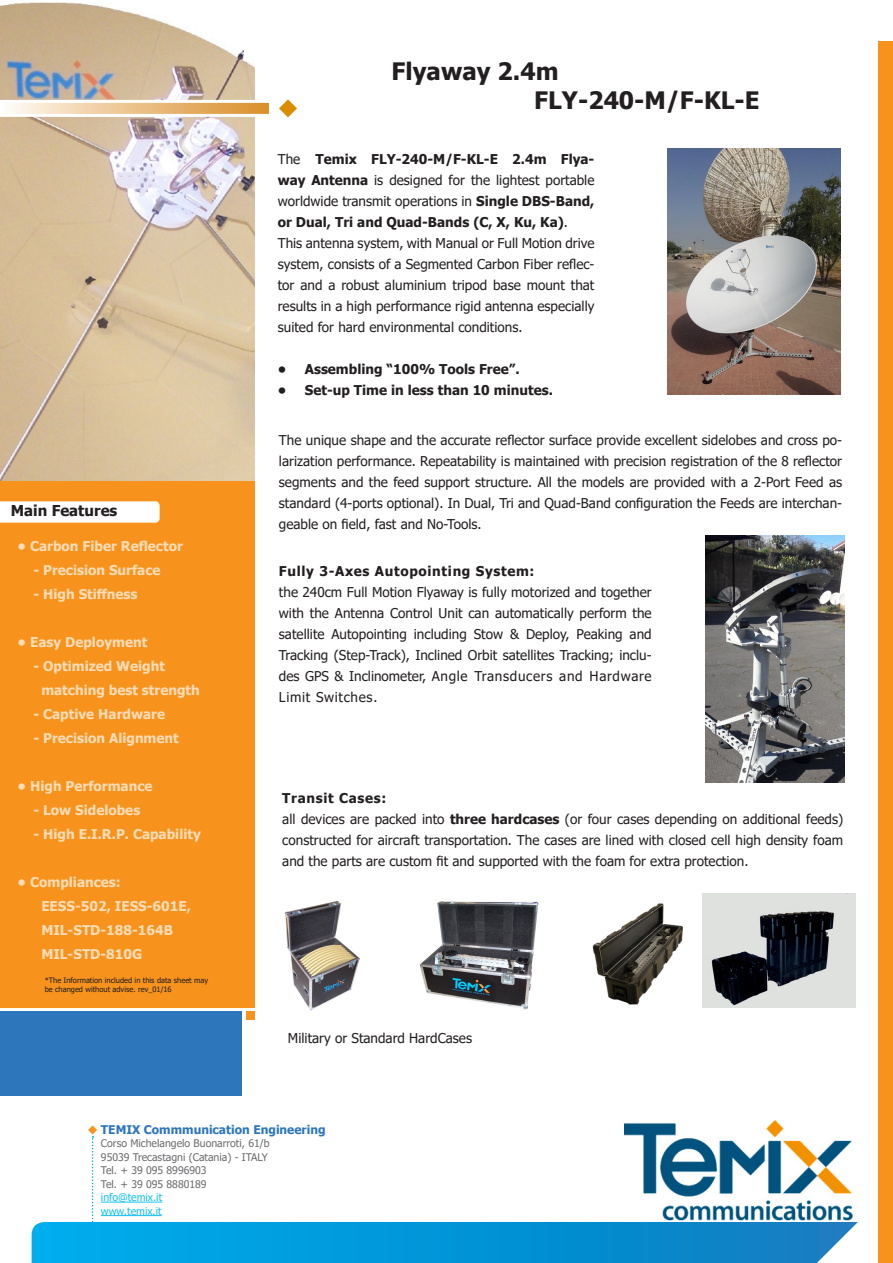
<style>
.page{position:relative;width:893px;height:1263px;background:#fff}
.page>*{position:absolute;margin:0;border:0;box-sizing:border-box;transform-origin:0 0}
.t1{font:700 24px/28.8px "Tahoma";color:#231f20}
.t2{font:700 15px "Tahoma";color:#231f20}
.t3{font:13.5px/21px "Tahoma";color:#231f20;text-align:justify}
.t4{font:700 13.5px/24px "Tahoma";color:#fff}
.t5{font:700 13.5px "Tahoma";color:#231f20}
.t6{font:700 13.5px "Tahoma";letter-spacing:.05em;color:#231f20}
.t7{font:700 12px "Tahoma";color:#2e76bc}
.t8{font:10.5px/13.5px "Tahoma";color:#6c6d70}
.t9{font:10.5px/13.5px "Tahoma";color:#15c0f2}
.t10{font:7.5px/9px "Tahoma";color:#231f20}
.s1{font-weight:700}
</style>
<div class="page">
<div style="left:0;top:479px;width:254px;height:528px;background:#f7931d"></div>
<div style="left:0;top:1011px;width:242px;height:84px;background:#2e76bc"></div>
<svg style="left:32px;top:1125px;width:826px;height:137px"></svg>
<div style="left:878px;top:41px;width:15px;height:1222px;background:#f7931d"></div>
<div style="left:246px;top:1011px;width:8px;height:8px;background:#f7931d"></div>
<svg style="left:279px;top:99px;width:18px;height:18px"></svg>
<hr style="left:1px;top:1262px;width:892px;height:1px;background:#fff">
<svg style="left:0;top:501px;width:160px;height:22px"></svg>
<img style="left:0;top:2px;width:254px;height:479px">
<svg style="left:4px;top:104px;width:264px;height:9px;background:#ebc28c"></svg>
<div style="left:0;top:100px;width:272px;height:17px;border:3px solid #fff"></div>
<img style="left:624px;top:1120px;width:231px;height:102px">
<div style="left:8px;top:505px;width:133px;height:17px;background:#fff;border-radius:4px"></div>
<img style="left:592px;top:903px;width:91px;height:102px">
<img style="left:419px;top:901px;width:120px;height:108px">
<img style="left:285px;top:901px;width:75px;height:110px">
<img style="left:703px;top:894px;width:152px;height:114px">
<img style="left:667px;top:149px;width:174px;height:245px">
<img style="left:705px;top:535px;width:140px;height:247px">
<h1 class="t1" style="left:534px;top:58px;width:227px;text-indent:-143px">Flyaway 2.4m<br>FLY-240-M/F-KL-E</h1>
<p class="t2" style="left:11px;top:500px;width:108px">Main Features</p>
<p class="t4" style="left:18px;top:534px;width:167px">• Carbon Fiber Reflector</p>
<p class="t4" style="left:33px;top:558px;width:129px">- Precision Surface</p>
<p class="t4" style="left:33px;top:582px;width:106px">- High Stiffness</p>
<p class="t4" style="left:18px;top:630px;width:131px">• Easy Deployment</p>
<p class="t4" style="left:41px;top:654px;width:160px;text-indent:-8px">- Optimized Weight matching best strength</p>
<p class="t4" style="left:33px;top:702px;width:133px">- Captive Hardware</p>
<p class="t4" style="left:33px;top:726px;width:147px">- Precision Alignment</p>
<p class="t4" style="left:18px;top:774px;width:136px">• High Performance</p>
<p class="t4" style="left:33px;top:798px;width:108px">- Low Sidelobes</p>
<p class="t4" style="left:33px;top:822px;width:169px">- High E.I.R.P. Capability</p>
<p class="t4" style="left:41px;top:870px;width:151px;text-indent:-24px">• Compliances:<br>EESS-502, IESS-601E,<br>MIL-STD-188-164B<br>MIL-STD-810G</p>
<p class="t10" style="left:45px;top:976px;width:165px">*The Information included in this data sheet may be changed without advise. rev_01/16</p>
<p class="t3" style="left:278px;top:149px;width:318px;text-align:left">The <span class="s1">Temix FLY-240-M/F-KL-E 2.4m Flya&shy;way Antenna</span> is designed for the lightest portable worldwide transmit operations in <span class="s1">Single DBS-Band, or Dual, Tri and Quad-Bands (C, X, Ku, Ka)</span>.<br>This antenna system, with Manual or Full Motion drive system, consists of a Segmented Carbon Fiber reflec&shy;tor and a robust aluminium tripod base mount that results in a high performance rigid antenna especially suited for hard environmental conditions.</p>
<p class="t5" style="left:278px;top:360px;width:243px">• Assembling “100% Tools Free”.</p>
<p class="t5" style="left:278px;top:381px;width:277px">• Set-up Time in less than 10 minutes.</p>
<p class="t3" style="left:279px;top:430px;width:565px">The unique shape and the accurate reflector surface provide excellent sidelobes and cross po&shy;larization performance. Repeatability is maintained with precision registration of the 8 reflector segments and the feed support structure. All the models are provided with a 2-Port Feed as standard (4-ports optional). In Dual, Tri and Quad-Band configuration the Feeds are interchan&shy;geable on field, fast and No-Tools.</p>
<p class="t6" style="left:279px;top:561px;width:257px">Fully 3-Axes Autopointing System:</p>
<p class="t3" style="left:279px;top:582px;width:374px">the 240cm Full Motion Flyaway is fully motorized and together with the Antenna Control Unit can automatically perform the satellite Autopointing including Stow &amp; Deploy, Peaking and Tracking (Step-Track), Inclined Orbit satellites Tracking; inclu&shy;des GPS &amp; Inclinometer, Angle Transducers and Hardware Limit Switches.</p>
<p class="t6" style="left:282px;top:789px;width:106px">Transit Cases:</p>
<p class="t3" style="left:282px;top:810px;width:562px">all devices are packed into <span class="s1">three hardcases</span> (or four cases depending on additional feeds) constructed for aircraft transportation. The cases are lined with closed cell high density foam and the parts are custom fit and supported with the foam for extra protection.</p>
<p class="t3" style="left:288px;top:1028px;width:186px">Military or Standard HardCases</p>
<p class="t7" style="left:101px;top:1121px;width:226px">TEMIX Commmunication Engineering</p>
<p class="t8" style="left:101px;top:1137px;width:170px">Corso Michelangelo Buonarroti, 61/b<br>95039 Trecastagni (Catania) - ITALY<br>Tel. + 39 095 8996903<br>Tel. + 39 095 8880189</p>
<p class="t9" style="left:101px;top:1191px;width:63px">info@temix.it www.temix.it</p>
</div>
